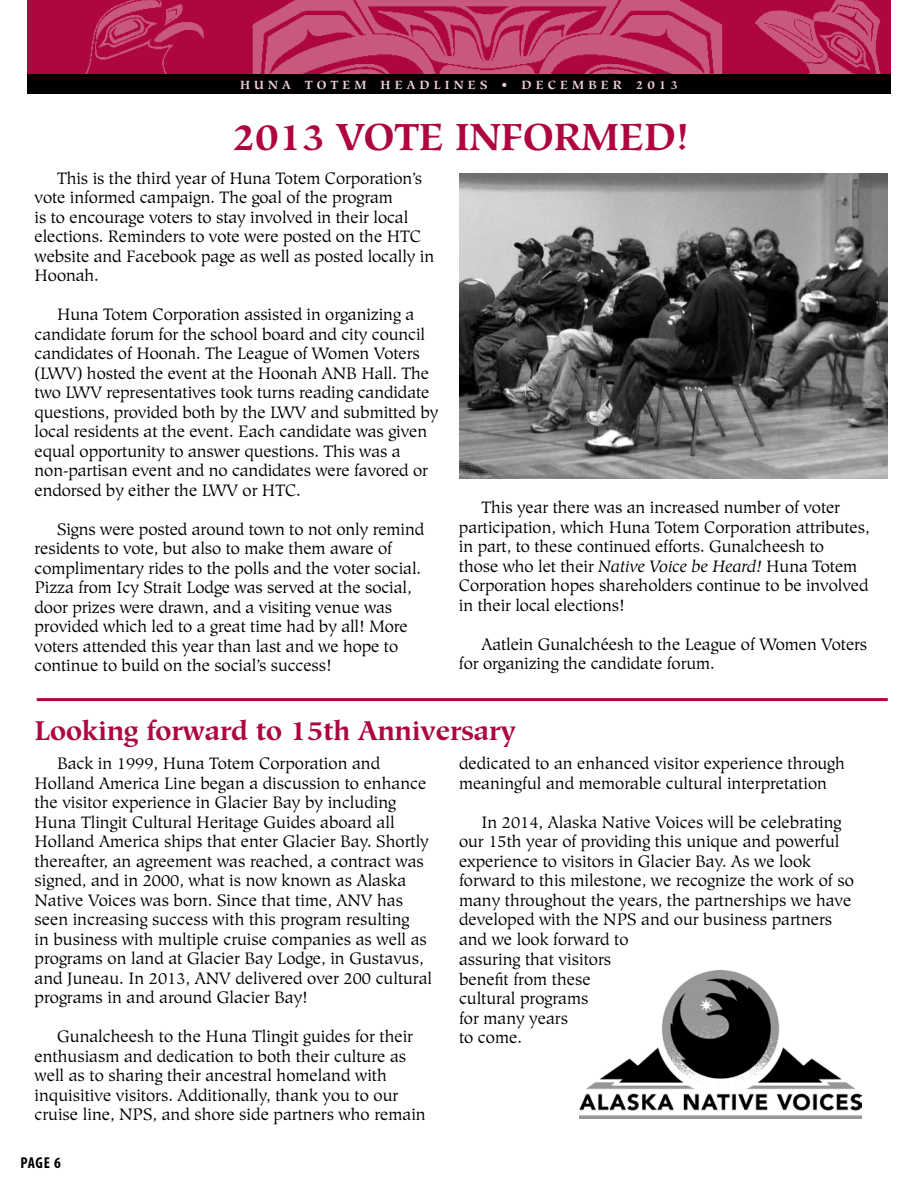
<style>
.page{position:relative;width:918px;height:1188px;background:#fff}
.page>*{position:absolute;margin:0;border:0;box-sizing:border-box;transform-origin:0 0}
.t1{font:700 37.5px "Hiroshige";letter-spacing:-.01em;color:#ad073d}
.t2{font:700 27px "Hiroshige";letter-spacing:-.01em;color:#ad073d}
.t3{font:16.5px/19.5px "Hiroshige";color:#000}
.t4{font:700 condensed 15.75px "Myriad Pro";color:#000}
.t5{font:700 11.85px "Hiroshige";letter-spacing:.35em;color:#efcdd8}
.s1{font-style:italic}
</style>
<div class="page">
<img style="left:459px;top:174px;width:429px;height:304px">
<img style="left:580px;top:970px;width:281px;height:149px">
<hr style="left:37px;top:698px;width:851px;height:3px;background:#ad073d">
<img style="left:27px;top:0;width:864px;height:74px">
<div style="left:27px;top:74px;width:864px;height:20px;background:#000"></div>
<p class="t5" style="left:240px;top:77px;width:439px">HUNA TOTEM HEADLINES • DECEMBER 2013</p>
<h1 class="t1" style="left:232px;top:115px;width:459px">2013 VOTE INFORMED !</h1>
<p class="t3" style="left:35px;top:169px;width:401px;text-indent:22px">This is the third year of Huna Totem Corporation’s vote informed campaign. The goal of the program<br>is to encourage voters to stay involved in their local elections. Reminders to vote were posted on the HTC website and Facebook page as well as posted locally in Hoonah.</p>
<p class="t3" style="left:35px;top:305px;width:405px;text-indent:23px">Huna Totem Corporation assisted in organizing a candidate forum for the school board and city council candidates of Hoonah. The League of Women Voters (LWV) hosted the event at the Hoonah ANB Hall. The two LWV representatives took turns reading candidate questions, provided both by the LWV and submitted by local residents at the event. Each candidate was given equal opportunity to answer questions. This was a non-partisan event and no candidates were favored or endorsed by either the LWV or HTC.</p>
<p class="t3" style="left:35px;top:520px;width:391px;text-indent:23px">Signs were posted around town to not only remind residents to vote, but also to make them aware of complimentary rides to the polls and the voter social.<br>Pizza from Icy Strait Lodge was served at the social, door prizes were drawn, and a visiting venue was provided which led to a great time had by all! More voters attended this year than last and we hope to continue to build on the social’s success!</p>
<p class="t3" style="left:459px;top:498px;width:412px;text-indent:23px">This year there was an increased number of voter participation, which Huna Totem Corporation attributes, in part, to these continued efforts. Gunalcheesh to<br>those who let their <span class="s1">Native Voice be Heard!</span> Huna Totem Corporation hopes shareholders continue to be involved in their local elections!</p>
<p class="t3" style="left:459px;top:634px;width:410px;text-indent:23px">Aatlein Gunalchéesh to the League of Women Voters for organizing the candidate forum.</p>
<h2 class="t2" style="left:35px;top:714px;width:483px">LOOKING FORWARD TO 15TH ANNIVERSARY</h2>
<p class="t3" style="left:459px;top:754px;width:388px">dedicated to an enhanced visitor experience through meaningful and memorable cultural interpretation</p>
<p class="t3" style="left:459px;top:812px;width:396px;text-indent:22px">In 2014, Alaska Native Voices will be celebrating our 15th year of providing this unique and powerful experience to visitors in Glacier Bay. As we look forward to this milestone, we recognize the work of so many throughout the years, the partnerships we have developed with the NPS and our business partners and we look forward to<br>assuring that visitors<br>benefit from these<br>cultural programs<br>for many years<br>to come.</p>
<p class="t3" style="left:35px;top:754px;width:399px;text-indent:23px">Back in 1999, Huna Totem Corporation and Holland America Line began a discussion to enhance the visitor experience in Glacier Bay by including Huna Tlingit Cultural Heritage Guides aboard all Holland America ships that enter Glacier Bay. Shortly thereafter, an agreement was reached, a contract was signed, and in 2000, what is now known as Alaska Native Voices was born. Since that time, ANV has seen increasing success with this program resulting<br>in business with multiple cruise companies as well as programs on land at Glacier Bay Lodge, in Gustavus, and Juneau. In 2013, ANV delivered over 200 cultural programs in and around Glacier Bay!</p>
<p class="t3" style="left:35px;top:1027px;width:393px;text-indent:23px">Gunalcheesh to the Huna Tlingit guides for their enthusiasm and dedication to both their culture as well as to sharing their ancestral homeland with inquisitive visitors. Additionally, thank you to our cruise line, NPS, and shore side partners who remain</p>
<p class="t4" style="left:20px;top:1154px;width:42px">page 6</p>
</div>
